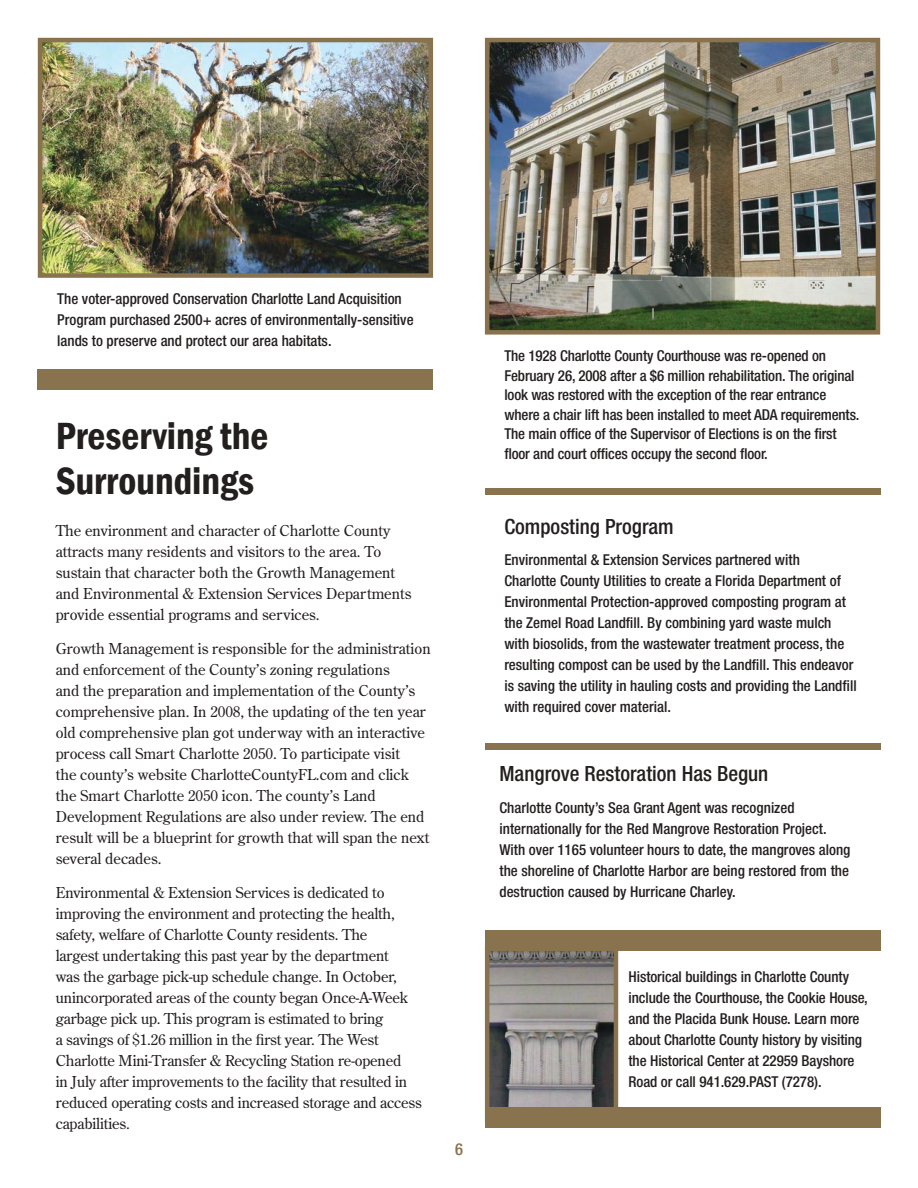
<style>
.page{position:relative;width:918px;height:1188px;background:#fff}
.page>*{position:absolute;margin:0;border:0;box-sizing:border-box;transform-origin:0 0}
.t1{font:600 condensed 39px/45px "Franklin Gothic";color:#241f1f}
.t2{font:500 condensed 21px "Helvetica Neue";color:#241f1f}
.t3{font:500 condensed 16.5px "Helvetica Neue";color:#89724e}
.t4{font:500 condensed 15px/21px "Helvetica Neue";color:#241f1f}
.t5{font:15px/21px "Century Old Style Std";color:#241f1f}
</style>
<div class="page">
<img style="left:490px;top:43px;width:385px;height:287px">
<div style="left:485px;top:38px;width:395px;height:297px;border:4px solid #89724e"></div>
<img style="left:490px;top:951px;width:123px;height:156px">
<div style="left:485px;top:946px;width:133px;height:176px;border:4px solid #89724e"></div>
<div style="left:485px;top:1107px;width:395px;height:21px;background:#89724e"></div>
<div style="left:485px;top:930px;width:395px;height:20px;background:#89724e"></div>
<div style="left:485px;top:488px;width:395px;height:7px;background:#89724e"></div>
<div style="left:38px;top:369px;width:395px;height:20px;background:#89724e"></div>
<div style="left:485px;top:743px;width:395px;height:7px;background:#89724e"></div>
<img style="left:43px;top:43px;width:385px;height:230px">
<div style="left:38px;top:38px;width:395px;height:240px;border:4px solid #89724e"></div>
<p class="t4" style="left:57px;top:288px;width:358px">The voter-approved Conservation Charlotte Land Acquisition<br>Program purchased 2500+ acres of environmentally-sensitive lands to preserve and protect our area habitats.</p>
<h1 class="t1" style="left:56px;top:413px;width:214px">Preserving the<br>Surroundings</h1>
<p class="t5" style="left:56px;top:520px;width:357px">The environment and character of Charlotte County attracts many residents and visitors to the area. To sustain that character both the Growth Management and Environmental &amp; Extension Services Departments provide essential programs and services.</p>
<p class="t5" style="left:56px;top:638px;width:377px">Growth Management is responsible for the administration and enforcement of the County’s zoning regulations<br>and the preparation and implementation of the County’s comprehensive plan. In 2008, the updating of the ten year old comprehensive plan got underway with an interactive process call Smart Charlotte 2050. To participate visit<br>the county’s website CharlotteCountyFL.com and click the Smart Charlotte 2050 icon. The county’s Land Development Regulations are also under review. The end result will be a blueprint for growth that will span the next several decades.</p>
<p class="t5" style="left:56px;top:882px;width:368px">Environmental &amp; Extension Services is dedicated to improving the environment and protecting the health, safety, welfare of Charlotte County residents. The<br>largest undertaking this past year by the department<br>was the garbage pick-up schedule change. In October, unincorporated areas of the county began Once-A-Week garbage pick up. This program is estimated to bring<br>a savings of $1.26 million in the first year. The West Charlotte Mini-Transfer &amp; Recycling Station re-opened<br>in July after improvements to the facility that resulted in reduced operating costs and increased storage and access capabilities.</p>
<p class="t3" style="left:455px;top:1139px;width:9px">6</p>
<p class="t4" style="left:504px;top:346px;width:357px;line-height:19.5px">The 1928 Charlotte County Courthouse was re-opened on February 26, 2008 after a $6 million rehabilitation. The original look was restored with the exception of the rear entrance where a chair lift has been installed to meet ADA requirements.<br>The main office of the Supervisor of Elections is on the first floor and court offices occupy the second floor.</p>
<h2 class="t2" style="left:504px;top:514px;width:171px">Composting Program</h2>
<p class="t4" style="left:504px;top:549px;width:354px">Environmental &amp; Extension Services partnered with<br>Charlotte County Utilities to create a Florida Department of Environmental Protection-approved composting program at the Zemel Road Landfill. By combining yard waste mulch with biosolids, from the wastewater treatment process, the resulting compost can be used by the Landfill. This endeavor is saving the utility in hauling costs and providing the Landfill with required cover material.</p>
<h2 class="t2" style="left:500px;top:761px;width:270px">Mangrove Restoration Has Begun</h2>
<p class="t4" style="left:500px;top:797px;width:353px">Charlotte County’s Sea Grant Agent was recognized internationally for the Red Mangrove Restoration Project.<br>With over 1165 volunteer hours to date, the mangroves along the shoreline of Charlotte Harbor are being restored from the destruction caused by Hurricane Charley.</p>
<p class="t4" style="left:628px;top:966px;width:241px">Historical buildings in Charlotte County include the Courthouse, the Cookie House, and the Placida Bunk House. Learn more about Charlotte County history by visiting the Historical Center at 22959 Bayshore Road or call 941.629.PAST (7278).</p>
</div>
